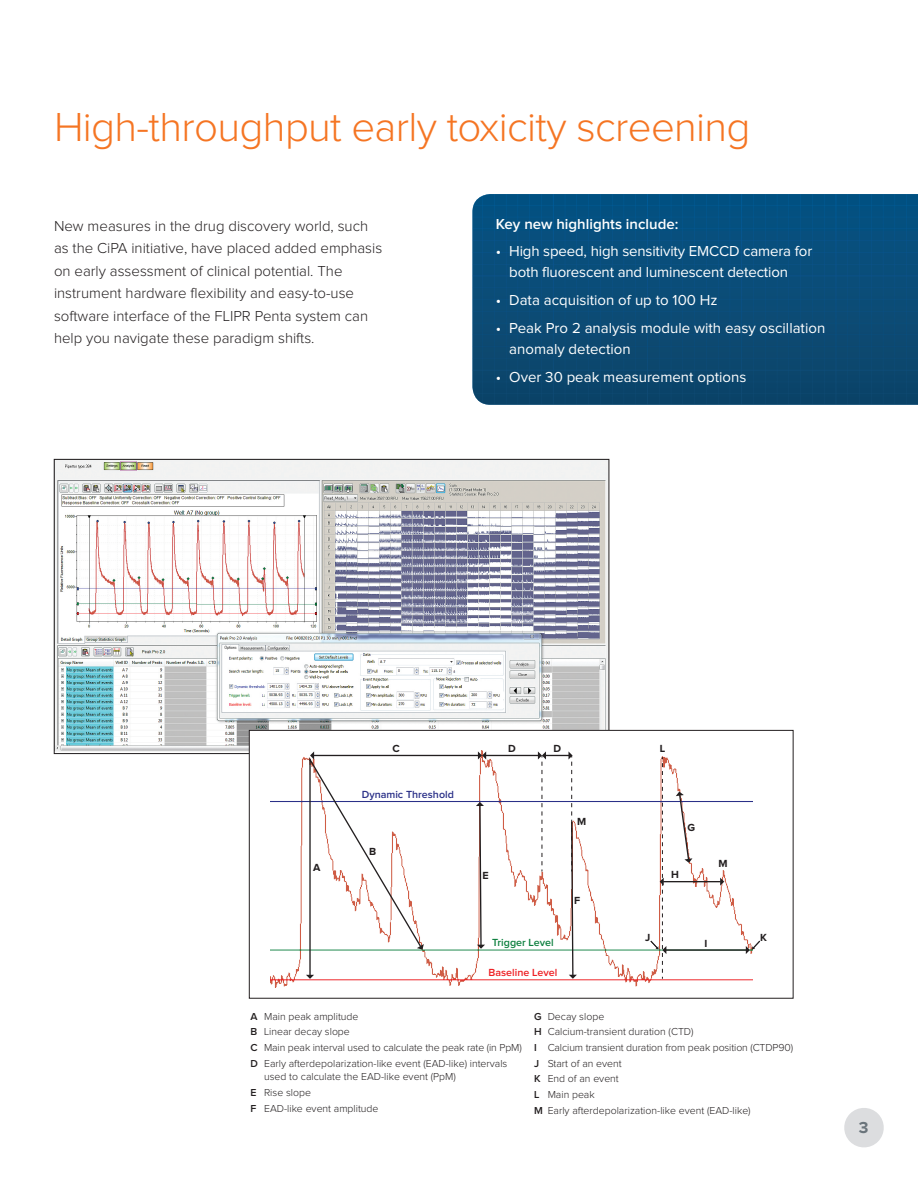
<style>
.page{position:relative;width:918px;height:1188px;background:#fff}
.page>*{position:absolute;margin:0;border:0;box-sizing:border-box;transform-origin:0 0}
.t1{font:300 42px "Proxima Nova";letter-spacing:-.015em;color:#f57523}
.t2{font:700 16.5px "Proxima Nova";color:#6a747b}
.t3{font:300 15px/22.5px "Proxima Nova";color:#231f20}
.t4{font:15px/21px "Proxima Nova";color:#fff}
.t5{font:600 15px "Proxima Nova";color:#fff}
.t6{font:600 10.65px "Proxima Nova";color:#2a3088}
.t7{font:700 10.65px "Proxima Nova";color:#231f20}
.t8{font:600 10.65px "Proxima Nova";color:#ee1f23}
.t9{font:600 10.65px "Proxima Nova";color:#0d803f}
.t10{font:300 10.5px/13.5px "Proxima Nova";color:#231f20}
.s1{font-weight:600}
</style>
<div class="page">
<svg style="left:472px;top:239px;width:446px;height:166px;background:#0b4a74"></svg>
<div style="left:472px;top:194px;width:446px;height:45px;background:#045080"></div>
<svg style="left:844px;top:1108px;width:40px;height:40px"></svg>
<img style="left:56px;top:461px;width:551px;height:291px">
<div style="left:249px;top:730px;width:544px;height:268px;background:#fff"></div>
<img style="left:271px;top:751px;width:481px;height:237px">
<hr style="left:314px;top:755px;width:164px;height:1px;background:#231f20">
<svg style="left:306px;top:751px;width:118px;height:228px"></svg>
<hr style="left:486px;top:755px;width:52px;height:1px;background:#231f20">
<svg style="left:478px;top:751px;width:8px;height:9px"></svg>
<svg style="left:476px;top:802px;width:9px;height:147px"></svg>
<svg style="left:538px;top:751px;width:39px;height:228px"></svg>
<svg style="left:676px;top:792px;width:16px;height:71px"></svg>
<hr style="left:663px;top:881px;width:58px;height:1px;background:#231f20">
<svg style="left:720px;top:878px;width:4px;height:8px"></svg>
<hr style="left:666px;top:949px;width:80px;height:2px;background:#231f20">
<svg style="left:650px;top:757px;width:16px;height:222px"></svg>
<svg style="left:746px;top:940px;width:15px;height:14px"></svg>
<div style="left:249px;top:730px;width:544px;height:268px;border:1px solid #231f20"></div>
<p class="t1" style="left:54px;top:104px;width:698px">High-throughput early toxicity screening</p>
<p class="t3" style="left:54px;top:214px;width:330px">New measures in the drug discovery world, such as the CiPA initiative, have placed added emphasis on early assessment of clinical potential. The instrument hardware flexibility and easy-to-use software interface of the FLIPR Penta system can help you navigate these paradigm shifts.</p>
<p class="t5" style="left:496px;top:215px;width:184px">Key new highlights include:</p>
<p class="t4" style="left:509px;top:241px;width:305px;text-indent:-14px">• High speed, high sensitivity EMCCD camera for both fluorescent and luminescent detection</p>
<p class="t4" style="left:496px;top:289px;width:224px">• Data acquisition of up to 100 Hz</p>
<p class="t4" style="left:509px;top:317px;width:318px;text-indent:-14px">• Peak Pro 2 analysis module with easy oscillation anomaly detection</p>
<p class="t4" style="left:496px;top:366px;width:252px">• Over 30 peak measurement options</p>
<p class="t7" style="left:313px;top:862px;width:9px">A</p>
<p class="t7" style="left:392px;top:743px;width:9px">C</p>
<p class="t7" style="left:508px;top:743px;width:9px">D</p>
<p class="t7" style="left:553px;top:743px;width:9px">D</p>
<p class="t6" style="left:362px;top:789px;width:94px">Dynamic Threshold</p>
<p class="t7" style="left:369px;top:846px;width:9px">B</p>
<p class="t7" style="left:577px;top:815px;width:11px">M</p>
<p class="t7" style="left:483px;top:869px;width:8px">E</p>
<p class="t9" style="left:492px;top:937px;width:63px">Trigger Level</p>
<p class="t8" style="left:489px;top:967px;width:70px">Baseline Level</p>
<p class="t7" style="left:574px;top:894px;width:8px">F</p>
<p class="t7" style="left:660px;top:743px;width:7px">L</p>
<p class="t7" style="left:687px;top:821px;width:9px">G</p>
<p class="t7" style="left:671px;top:869px;width:9px">H</p>
<p class="t7" style="left:719px;top:858px;width:11px">M</p>
<p class="t7" style="left:645px;top:932px;width:7px">J</p>
<p class="t7" style="left:705px;top:937px;width:4px">I</p>
<p class="t7" style="left:760px;top:932px;width:8px">K</p>
<p class="t10" style="left:251px;top:1009px;width:110px"><span class="s1">A</span> Main peak amplitude</p>
<p class="t10" style="left:251px;top:1025px;width:101px"><span class="s1">B</span> Linear decay slope</p>
<p class="t10" style="left:251px;top:1041px;width:273px"><span class="s1">C</span> Main peak interval used to calculate the peak rate (in PpM)</p>
<p class="t10" style="left:264px;top:1056px;width:245px;text-indent:-14px"><span class="s1">D</span> Early afterdepolarization-like event (EAD-like) intervals used to calculate the EAD-like event (PpM)</p>
<p class="t10" style="left:251px;top:1086px;width:62px"><span class="s1">E</span> Rise slope</p>
<p class="t10" style="left:251px;top:1101px;width:130px"><span class="s1">F</span> EAD-like event amplitude</p>
<p class="t10" style="left:534px;top:1009px;width:72px"><span class="s1">G</span> Decay slope</p>
<p class="t10" style="left:534px;top:1025px;width:161px"><span class="s1">H</span> Calcium-transient duration (CTD)</p>
<p class="t10" style="left:534px;top:1041px;width:261px"><span class="s1">I</span> Calcium transient duration from peak position (CTDP90)</p>
<p class="t10" style="left:534px;top:1056px;width:89px"><span class="s1">J</span> Start of an event</p>
<p class="t10" style="left:534px;top:1072px;width:86px"><span class="s1">K</span> End of an event</p>
<p class="t10" style="left:534px;top:1088px;width:62px"><span class="s1">L</span> Main peak</p>
<p class="t10" style="left:534px;top:1103px;width:218px"><span class="s1">M</span> Early afterdepolarization-like event (EAD-like)</p>
<p class="t2" style="left:859px;top:1119px;width:11px">3</p>
</div>
